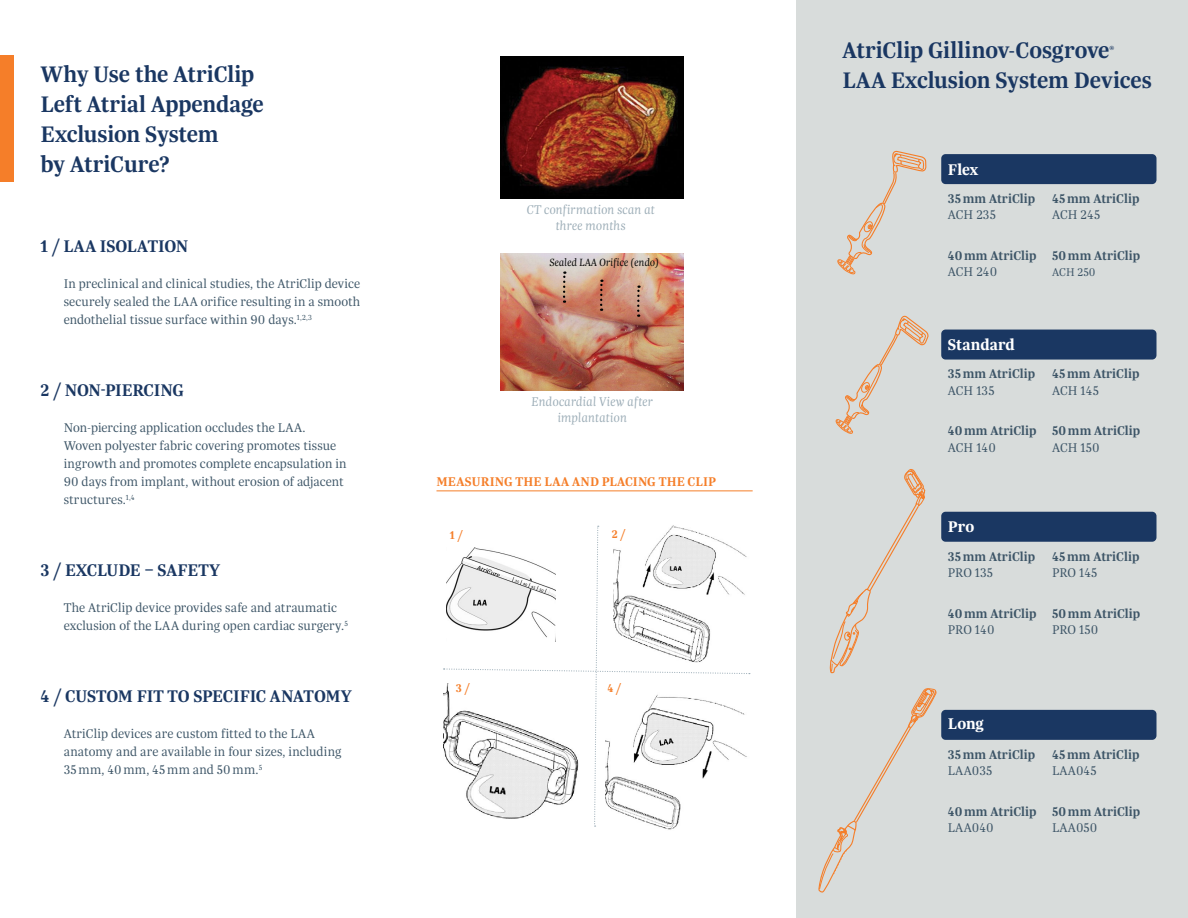
<style>
.page{position:relative;width:1188px;height:918px;background:#fff}
.page>*{position:absolute;margin:0;border:0;box-sizing:border-box;transform-origin:0 0}
.t1{font:600 24px/30px "Trola";letter-spacing:-.005em;color:#1a3762}
.t2{font:600 18px "Trola";letter-spacing:-.01em;color:#1a3762}
.t3{font:700 16.5px "Trola";color:#fff}
.t4{font:300 13.5px/18px "Trola";color:#3d5567}
.t5{font:600 13.5px "Trola";color:#3d5567}
.t6{font:italic 300 13.5px/16.5px "Trola";letter-spacing:.005em;color:#9cadb7;text-align:center}
.t7{font:600 13.5px "Trola";letter-spacing:.005em;color:#f57e29}
.t8{font:600 12px "Trola";color:#f57e29}
.t9{font:300 12px "Trola";color:#3d5567}
.t10{font:italic 300 11.1px "Trola";color:#000101}
.t11{font:600 6.15px "Trola";color:#1a3762}
</style>
<div class="page">
<div style="left:797px;top:0;width:391px;height:918px;background:#d8dcdb"></div>
<svg style="left:830px;top:469px;width:95px;height:205px"></svg>
<svg style="left:835px;top:316px;width:94px;height:118px"></svg>
<svg style="left:837px;top:150px;width:90px;height:125px"></svg>
<img style="left:501px;top:56px;width:182px;height:143px">
<img style="left:501px;top:253px;width:182px;height:137px">
<svg style="left:637px;top:286px;width:3px;height:31px"></svg>
<svg style="left:600px;top:280px;width:3px;height:31px"></svg>
<svg style="left:563px;top:271px;width:2px;height:32px"></svg>
<svg style="left:443px;top:526px;width:307px;height:301px"></svg>
<svg style="left:818px;top:688px;width:119px;height:205px"></svg>
<div style="left:941px;top:154px;width:216px;height:30px;background:#1a3762;border-radius:4px"></div>
<div style="left:941px;top:330px;width:216px;height:30px;background:#1a3762;border-radius:4px"></div>
<div style="left:941px;top:512px;width:216px;height:30px;background:#1a3762;border-radius:4px"></div>
<div style="left:941px;top:710px;width:216px;height:30px;background:#1a3762;border-radius:4px"></div>
<hr style="left:436px;top:490px;width:317px;height:1px;background:#f57e29">
<div style="left:0;top:56px;width:14px;height:126px;background:#f57e29"></div>
<h1 class="t1" style="left:40px;top:59px;width:225px">Why Use the AtriClip<br>Left Atrial Appendage<br>Exclusion System<br>by AtriCure?</h1>
<h2 class="t2" style="left:40px;top:234px;width:149px">1 / LAA ISOLATION</h2>
<p class="t4" style="left:64px;top:274px;width:298px;text-align:justify">In preclinical and clinical studies, the AtriClip device securely sealed the LAA orifice resulting in a smooth endothelial tissue surface within 90 days.<sup>1,2,3</sup></p>
<h2 class="t2" style="left:40px;top:378px;width:145px">2 / NON-PIERCING</h2>
<p class="t4" style="left:64px;top:418px;width:284px">Non-piercing application occludes the LAA.<br>Woven polyester fabric covering promotes tissue ingrowth and promotes complete encapsulation in 90 days from implant, without erosion of adjacent structures.<sup>1,4</sup></p>
<h2 class="t2" style="left:40px;top:558px;width:181px">3 / EXCLUDE – SAFETY</h2>
<p class="t4" style="left:64px;top:598px;width:286px">The AtriClip device provides safe and atraumatic exclusion of the LAA during open cardiac surgery.<sup>5</sup></p>
<h2 class="t2" style="left:40px;top:684px;width:313px">4 / CUSTOM FIT TO SPECIFIC ANATOMY</h2>
<p class="t4" style="left:64px;top:724px;width:279px">AtriClip devices are custom fitted to the LAA anatomy and are available in four sizes, including<br>35mm, 40mm, 45mm and 50mm.<sup>5</sup></p>
<p class="t6" style="left:526px;top:201px;width:130px">CT confirmation scan at three months</p>
<p class="t10" style="left:550px;top:256px;width:111px">Sealed LAA Orifice (endo)</p>
<p class="t6" style="left:531px;top:393px;width:123px">Endocardial View after implantation</p>
<p class="t7" style="left:436px;top:472px;width:281px">MEASURING THE LAA AND PLACING THE CLIP</p>
<p class="t8" style="left:450px;top:527px;width:14px">1 /</p>
<p class="t8" style="left:612px;top:526px;width:15px">2 /</p>
<p class="t8" style="left:456px;top:680px;width:15px">3 /</p>
<p class="t8" style="left:607px;top:680px;width:16px">4 /</p>
<h1 class="t1" style="left:842px;top:34px;width:269px">AtriClip Gillinov-Cosgrove</h1>
<p class="t11" style="left:1110px;top:44px;width:6px">®</p>
<h1 class="t1" style="left:842px;top:64px;width:311px">LAA Exclusion System Devices</h1>
<p class="t3" style="left:948px;top:158px;width:32px">Flex</p>
<p class="t5" style="left:948px;top:189px;width:89px">35mm AtriClip</p>
<p class="t4" style="left:948px;top:205px;width:50px">ACH 235</p>
<p class="t5" style="left:948px;top:246px;width:90px">40mm AtriClip</p>
<p class="t4" style="left:948px;top:262px;width:51px">ACH 240</p>
<p class="t5" style="left:1052px;top:189px;width:89px">45mm AtriClip</p>
<p class="t4" style="left:1052px;top:205px;width:50px">ACH 245</p>
<p class="t5" style="left:1052px;top:246px;width:90px">50mm AtriClip</p>
<p class="t9" style="left:1052px;top:264px;width:45px">ACH 250</p>
<p class="t3" style="left:948px;top:334px;width:68px">Standard</p>
<p class="t5" style="left:948px;top:365px;width:89px">35mm AtriClip</p>
<p class="t4" style="left:948px;top:381px;width:48px">ACH 135</p>
<p class="t5" style="left:948px;top:422px;width:90px">40mm AtriClip</p>
<p class="t4" style="left:948px;top:438px;width:49px">ACH 140</p>
<p class="t5" style="left:1052px;top:365px;width:89px">45mm AtriClip</p>
<p class="t4" style="left:1052px;top:381px;width:48px">ACH 145</p>
<p class="t5" style="left:1052px;top:422px;width:90px">50mm AtriClip</p>
<p class="t4" style="left:1052px;top:438px;width:49px">ACH 150</p>
<p class="t3" style="left:948px;top:516px;width:28px">Pro</p>
<p class="t5" style="left:948px;top:547px;width:89px">35mm AtriClip</p>
<p class="t4" style="left:948px;top:563px;width:47px">PRO 135</p>
<p class="t5" style="left:948px;top:604px;width:90px">40mm AtriClip</p>
<p class="t4" style="left:948px;top:620px;width:48px">PRO 140</p>
<p class="t5" style="left:1052px;top:547px;width:89px">45mm AtriClip</p>
<p class="t4" style="left:1052px;top:563px;width:47px">PRO 145</p>
<p class="t5" style="left:1052px;top:604px;width:90px">50mm AtriClip</p>
<p class="t4" style="left:1052px;top:620px;width:48px">PRO 150</p>
<p class="t3" style="left:948px;top:712px;width:38px">Long</p>
<p class="t5" style="left:948px;top:745px;width:89px">35mm AtriClip</p>
<p class="t4" style="left:948px;top:761px;width:46px">LAA035</p>
<p class="t5" style="left:948px;top:802px;width:90px">40mm AtriClip</p>
<p class="t4" style="left:948px;top:818px;width:47px">LAA040</p>
<p class="t5" style="left:1052px;top:745px;width:89px">45mm AtriClip</p>
<p class="t4" style="left:1052px;top:761px;width:46px">LAA045</p>
<p class="t5" style="left:1052px;top:802px;width:90px">50mm AtriClip</p>
<p class="t4" style="left:1052px;top:818px;width:47px">LAA050</p>
</div>
